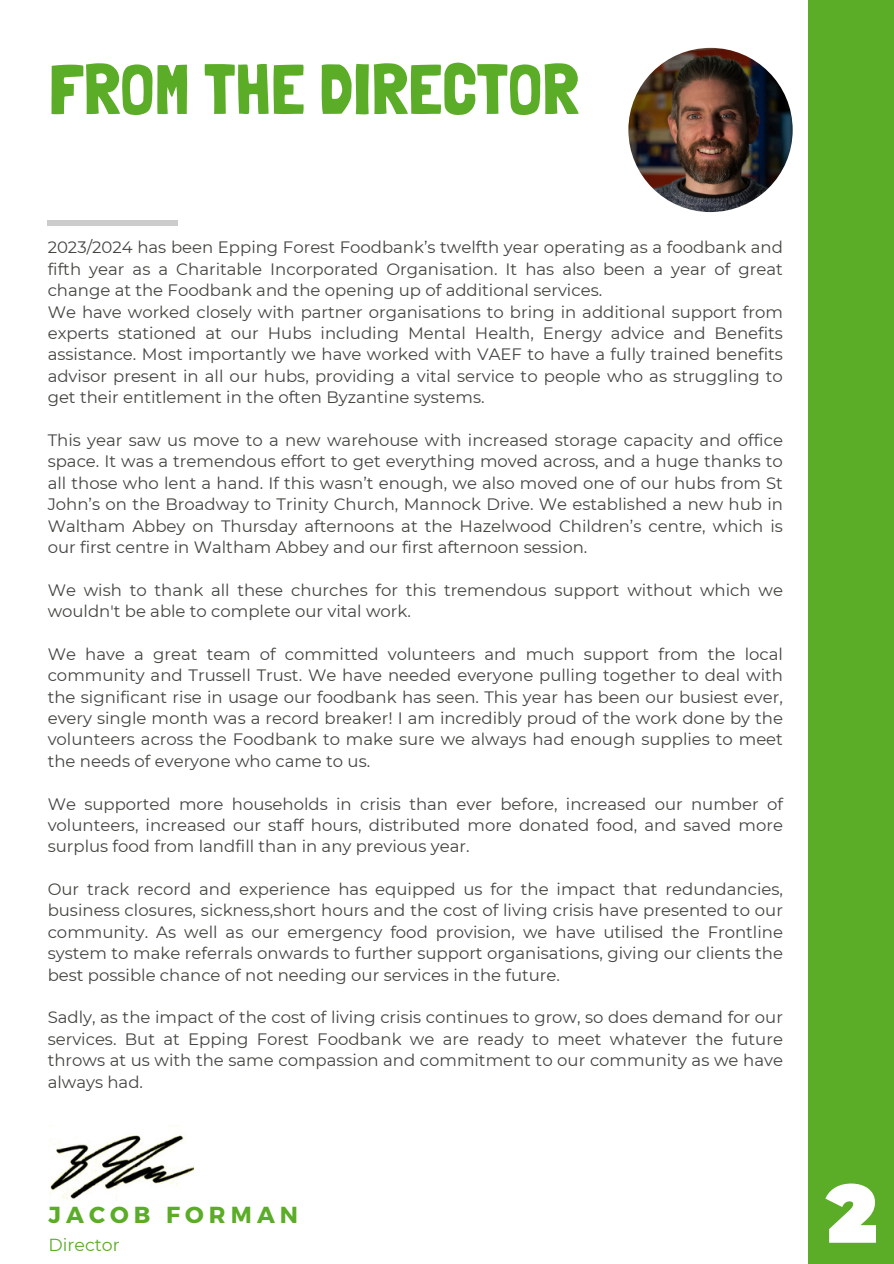
<style>
.page{position:relative;width:894px;height:1264px;background:#fff}
.page>*{position:absolute;margin:0;border:0;box-sizing:border-box;transform-origin:0 0}
.t1{font:70.8px "Londrina Solid";color:#5bac26}
.t2{font:700 23.1px "Montserrat";letter-spacing:.22em;color:#5bac26}
.t3{font:17.4px "Montserrat";color:#5bac26}
.t4{font:16.5px/21.3px "Montserrat";color:#444440;text-align:justify}
</style>
<div class="page">
<div style="left:48px;top:220px;width:130px;height:5px;background:#ccc"></div>
<img style="left:628px;top:48px;width:164px;height:164px;border-radius:50%">
<img style="left:49px;top:1125px;width:145px;height:75px">
<div style="left:807px;top:0;width:86px;height:1263px;background:#5bac26"></div>
<svg style="left:825px;top:1183px;width:50px;height:59px"></svg>
<h1 class="t1" style="left:49px;top:47px;width:531px">FROM THE DIRECTOR</h1>
<p class="t4" style="left:48px;top:237px;width:736px">2023/2024 has been Epping Forest Foodbank’s twelfth year operating as a foodbank and fifth year as a Charitable Incorporated Organisation. It has also been a year of great change at the Foodbank and the opening up of additional services.</p>
<p class="t4" style="left:48px;top:301px;width:736px">We have worked closely with partner organisations to bring in additional support from experts stationed at our Hubs including Mental Health, Energy advice and Benefits assistance. Most importantly we have worked with VAEF to have a fully trained benefits advisor present in all our hubs, providing a vital service to people who as struggling to get their entitlement in the often Byzantine systems.</p>
<p class="t4" style="left:48px;top:429px;width:736px">This year saw us move to a new warehouse with increased storage capacity and office space. It was a tremendous effort to get everything moved across, and a huge thanks to all those who lent a hand. If this wasn’t enough, we also moved one of our hubs from St John’s on the Broadway to Trinity Church, Mannock Drive. We established a new hub in Waltham Abbey on Thursday afternoons at the Hazelwood Children’s centre, which is our first centre in Waltham Abbey and our first afternoon session.</p>
<p class="t4" style="left:48px;top:579px;width:736px">We wish to thank all these churches for this tremendous support without which we wouldn't be able to complete our vital work.</p>
<p class="t4" style="left:48px;top:643px;width:736px">We have a great team of committed volunteers and much support from the local community and Trussell Trust. We have needed everyone pulling together to deal with the significant rise in usage our foodbank has seen. This year has been our busiest ever, every single month was a record breaker! I am incredibly proud of the work done by the volunteers across the Foodbank to make sure we always had enough supplies to meet the needs of everyone who came to us.</p>
<p class="t4" style="left:48px;top:793px;width:736px">We supported more households in crisis than ever before, increased our number of volunteers, increased our staff hours, distributed more donated food, and saved more surplus food from landfill than in any previous year.</p>
<p class="t4" style="left:48px;top:878px;width:736px">Our track record and experience has equipped us for the impact that redundancies, business closures, sickness,short hours and the cost of living crisis have presented to our community. As well as our emergency food provision, we have utilised the Frontline system to make referrals onwards to further support organisations, giving our clients the best possible chance of not needing our services in the future.</p>
<p class="t4" style="left:48px;top:1006px;width:736px">Sadly, as the impact of the cost of living crisis continues to grow, so does demand for our services. But at Epping Forest Foodbank we are ready to meet whatever the future throws at us with the same compassion and commitment to our community as we have always had.</p>
<h2 class="t2" style="left:49px;top:1199px;width:251px">JACOB FORMAN</h2>
<h3 class="t3" style="left:49px;top:1233px;width:73px">Director</h3>
</div>
